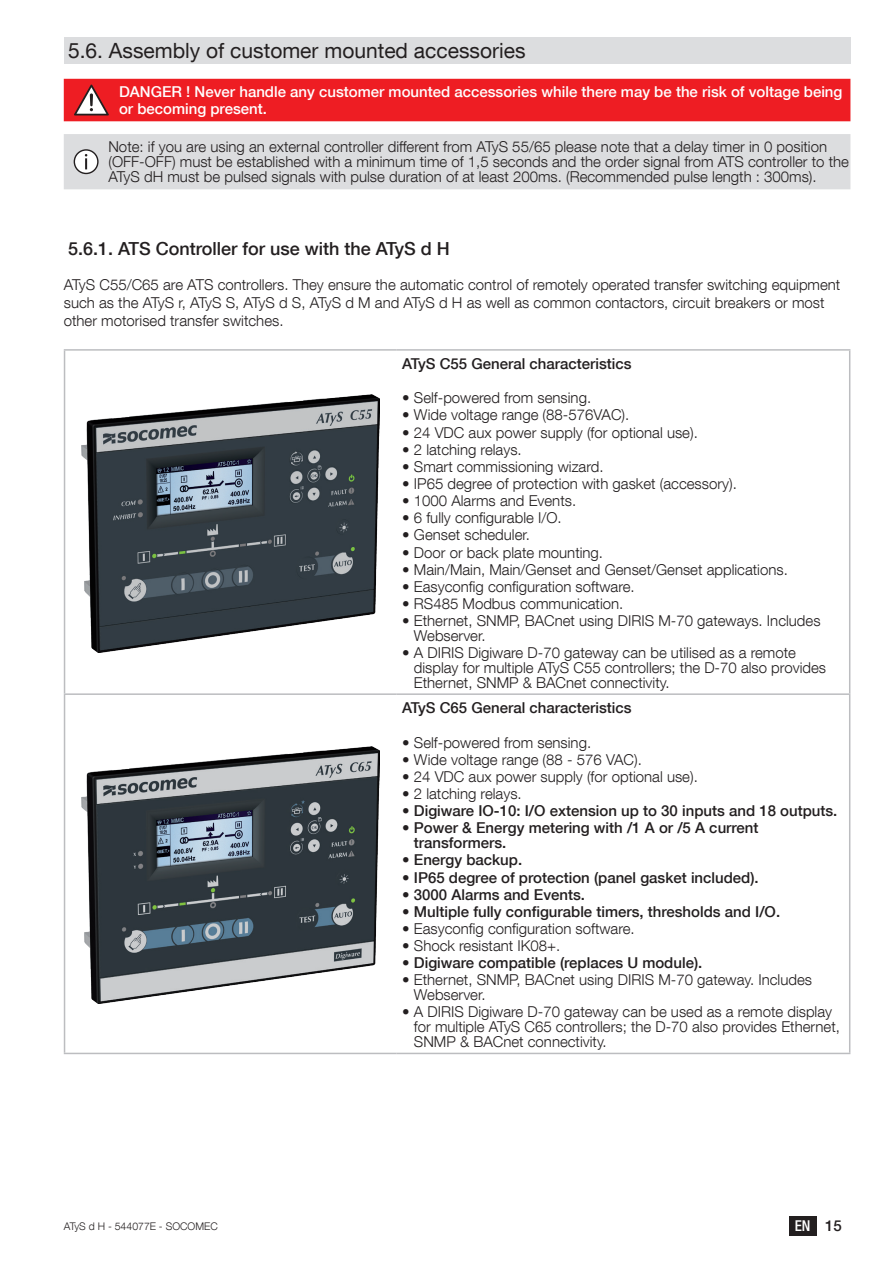
<style>
.page{position:relative;width:893px;height:1263px;background:#fff}
.page>*{position:absolute;margin:0;border:0;box-sizing:border-box;transform-origin:0 0}
.t1{font:21px "Helvetica Neue LT Com";color:#231f20}
.t2{font:500 18px "Helvetica Neue LT Com";color:#231f20}
.t3{font:300 15px/15px "Helvetica Neue LT Com";color:#231f20}
.t4{font:500 15px/15px "Helvetica Neue LT Com";color:#231f20}
.t5{font:500 15px/16.5px "Helvetica Neue LT Com";color:#fff}
.t6{font:500 condensed 15px "Helvetica Neue LT Com";color:#fff}
.t7{font:300 10.5px "Helvetica Neue LT Com";color:#231f20}
.s1{font-weight:300}
.s2{font-stretch:normal;color:#231f20}
</style>
<div class="page">
<div style="left:789px;top:1216px;width:27px;height:19px;background:#231f20"></div>
<div style="left:64px;top:37px;width:786px;height:27px;background:#dcdddf"></div>
<div style="left:64px;top:79px;width:786px;height:42px;background:#ee1d23"></div>
<div style="left:64px;top:134px;width:786px;height:55px;background:#dcdddf"></div>
<hr style="left:64px;top:349px;width:332px;height:2px;background:#bcbdc0">
<hr style="left:64px;top:351px;width:1px;height:342px;background:#bcbdc0">
<hr style="left:396px;top:349px;width:454px;height:2px;background:#bcbdc0">
<hr style="left:849px;top:351px;width:1px;height:342px;background:#bcbdc0">
<hr style="left:64px;top:693px;width:332px;height:2px;background:#bcbdc0">
<hr style="left:64px;top:695px;width:1px;height:358px;background:#bcbdc0">
<hr style="left:396px;top:693px;width:454px;height:2px;background:#bcbdc0">
<hr style="left:849px;top:695px;width:1px;height:358px;background:#bcbdc0">
<hr style="left:64px;top:1053px;width:332px;height:1px;background:#bcbdc0">
<hr style="left:396px;top:1053px;width:454px;height:1px;background:#bcbdc0">
<img style="left:82px;top:395px;width:297px;height:257px">
<img style="left:82px;top:746px;width:297px;height:258px">
<h1 class="t1" style="left:68px;top:37px;width:459px">5.6. Assembly of customer mounted accessories</h1>
<p class="t5" style="left:119px;top:83px;width:725px">DANGER ! Never handle any customer mounted accessories while there may be the risk of voltage being or becoming present.</p>
<p class="t3" style="left:108px;top:139px;width:742px">Note: if you are using an external controller different from ATyS 55/65 please note that a delay timer in 0 position (OFF-OFF) must be established with a minimum time of 1,5 seconds and the order signal from ATS controller to the<br>ATyS dH must be pulsed signals with pulse duration of at least 200ms. (Recommended pulse length : 300ms).</p>
<p class="t2" style="left:68px;top:238px;width:383px">5.6.1. ATS Controller for use with the ATyS d H</p>
<p class="t3" style="left:64px;top:275px;width:778px;line-height:18px">ATyS C55/C65 are ATS controllers. They ensure the automatic control of remotely operated transfer switching equipment such as the ATyS r, ATyS S, ATyS d S, ATyS d M and ATyS d H as well as common contactors, circuit breakers or most other motorised transfer switches.</p>
<p class="t4" style="left:402px;top:356px;width:231px">ATyS C55 General characteristics</p>
<p class="t3" style="left:402px;top:390px;width:190px">• Self-powered from sensing.</p>
<p class="t3" style="left:402px;top:407px;width:229px">• Wide voltage range (88-576VAC).</p>
<p class="t3" style="left:402px;top:424px;width:297px">• 24 VDC aux power supply (for optional use).</p>
<p class="t3" style="left:402px;top:442px;width:121px">• 2 latching relays.</p>
<p class="t3" style="left:402px;top:459px;width:203px">• Smart commissioning wizard.</p>
<p class="t3" style="left:402px;top:476px;width:336px">• IP65 degree of protection with gasket (accessory).</p>
<p class="t3" style="left:402px;top:493px;width:175px">• 1000 Alarms and Events.</p>
<p class="t3" style="left:402px;top:510px;width:161px">• 6 fully configurable I/O.</p>
<p class="t3" style="left:402px;top:527px;width:129px">• Genset scheduler.</p>
<p class="t3" style="left:402px;top:544px;width:202px">• Door or back plate mounting.</p>
<p class="t3" style="left:402px;top:561px;width:387px">• Main/Main, Main/Genset and Genset/Genset applications.</p>
<p class="t3" style="left:402px;top:579px;width:234px">• Easyconfig configuration software.</p>
<p class="t3" style="left:402px;top:596px;width:223px">• RS485 Modbus communication.</p>
<p class="t3" style="left:414px;top:613px;width:408px;text-indent:-12px">• Ethernet, SNMP, BACnet using DIRIS M-70 gateways. Includes<br>Webserver.</p>
<p class="t3" style="left:414px;top:645px;width:414px;text-indent:-12px">• A DIRIS Digiware D-70 gateway can be utilised as a remote display for multiple ATyS C55 controllers; the D-70 also provides<br>Ethernet, SNMP &amp; BACnet connectivity.</p>
<p class="t4" style="left:402px;top:700px;width:231px">ATyS C65 General characteristics</p>
<p class="t3" style="left:402px;top:734px;width:190px">• Self-powered from sensing.</p>
<p class="t3" style="left:402px;top:752px;width:241px">• Wide voltage range (88 - 576 VAC).</p>
<p class="t3" style="left:402px;top:769px;width:297px">• 24 VDC aux power supply (for optional use).</p>
<p class="t3" style="left:402px;top:786px;width:121px">• 2 latching relays.</p>
<p class="t4" style="left:402px;top:803px;width:437px"><span class="s1">•</span> Digiware IO-10: I/O extension up to 30 inputs and 18 outputs.</p>
<p class="t4" style="left:414px;top:820px;width:346px;text-indent:-12px">• Power &amp; Energy metering with /1 A or /5 A current transformers.</p>
<p class="t4" style="left:402px;top:852px;width:122px">• Energy backup.</p>
<p class="t4" style="left:402px;top:869px;width:358px">• IP65 degree of protection (panel gasket included).</p>
<p class="t4" style="left:402px;top:887px;width:184px">• 3000 Alarms and Events.</p>
<p class="t4" style="left:402px;top:904px;width:379px">• Multiple fully configurable timers, thresholds and I/O.</p>
<p class="t3" style="left:402px;top:921px;width:234px">• Easyconfig configuration software.</p>
<p class="t3" style="left:402px;top:938px;width:160px">• Shock resistant IK08+.</p>
<p class="t4" style="left:402px;top:955px;width:302px"><span class="s1">•</span> Digiware compatible (replaces U module).</p>
<p class="t3" style="left:414px;top:972px;width:400px;text-indent:-12px">• Ethernet, SNMP, BACnet using DIRIS M-70 gateway. Includes<br>Webserver.</p>
<p class="t3" style="left:414px;top:1004px;width:428px;text-indent:-12px">• A DIRIS Digiware D-70 gateway can be used as a remote display for multiple ATyS C65 controllers; the D-70 also provides Ethernet,<br>SNMP &amp; BACnet connectivity.</p>
<p class="t7" style="left:64px;top:1219px;width:155px">ATyS d H - 544077E - SOCOMEC</p>
<p class="t6" style="left:795px;top:1217px;width:49px">EN <span class="s2">15</span></p>
</div>
